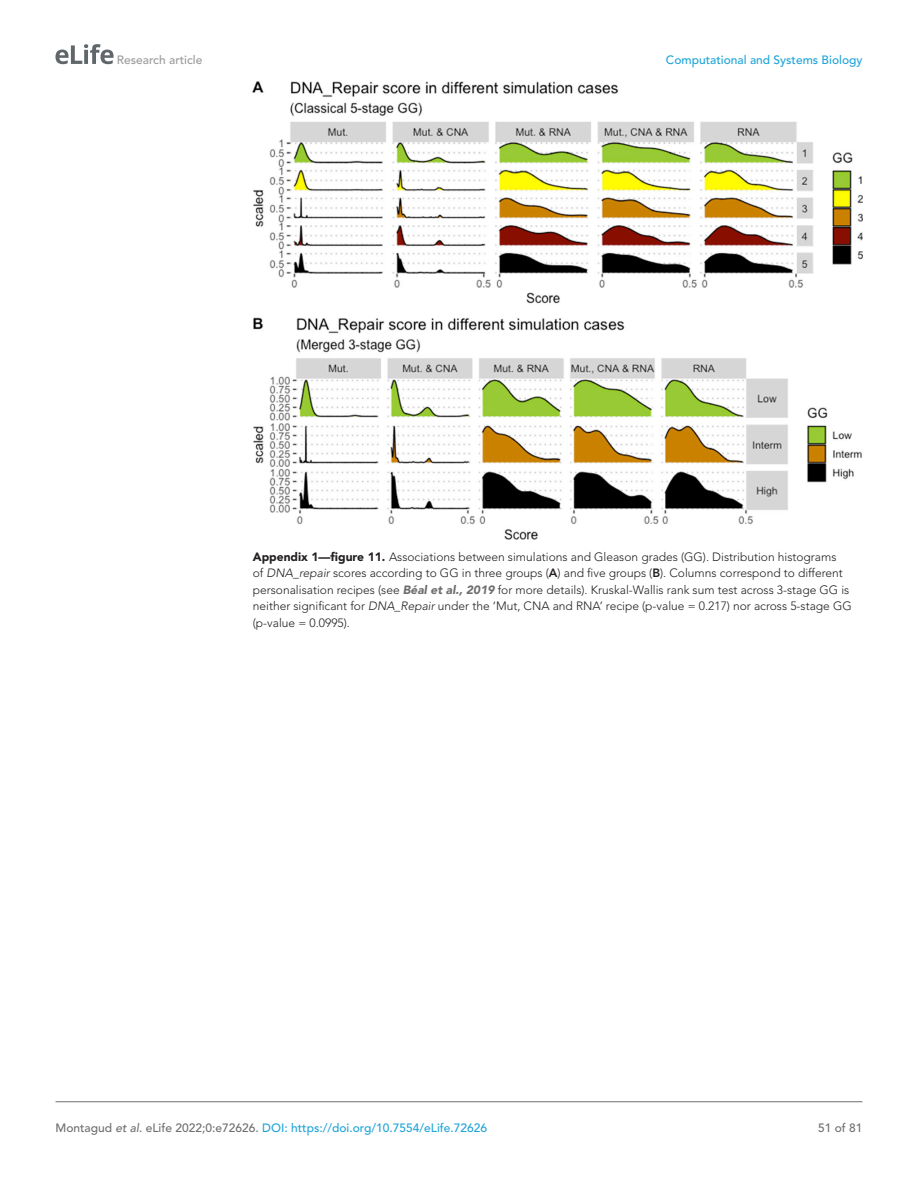
<style>
.page{position:relative;width:918px;height:1188px;background:#fff}
.page>*{position:absolute;margin:0;border:0;box-sizing:border-box;transform-origin:0 0}
.t1{font:300 12px/16.5px "Avenir LT Std";color:#231f20}
.t2{font:500 12px "Avenir LT Std";color:#1ea4d7}
.t3{font:500 12px "Avenir LT Std";color:#9a9a9a}
.t4{font:500 12px "Avenir LT Std";color:#6e6e70}
.s1{font-weight:900}
.s2{font-style:italic}
.s3{font-weight:800}
.s4{font-weight:900;font-style:italic;color:#6e6e70}
.s5{color:#6e6e70}
.s6{font-style:italic;color:#6e6e70}
</style>
<div class="page">
<svg style="left:55px;top:44px;width:59px;height:20px"></svg>
<hr style="left:56px;top:1101px;width:806px;height:1px;background:#6e6e70">
<img style="left:253px;top:81px;width:609px;height:459px">
<p class="t3" style="left:117px;top:53px;width:87px">Research article</p>
<p class="t2" style="left:666px;top:53px;width:198px">Computational and Systems Biology</p>
<p class="t1" style="left:253px;top:549px;width:600px"><span class="s1">Appendix 1—figure 11.</span> Associations between simulations and Gleason grades (GG). Distribution histograms<br>of <span class="s2">DNA_repair</span> scores according to GG in three groups (<span class="s3">A</span>) and five groups (<span class="s3">B</span>). Columns correspond to different personalisation recipes (see <span class="s4">Béal et al., 2019</span> for more details). Kruskal-Wallis rank sum test across 3-stage GG is neither significant for <span class="s2">DNA_Repair</span> under the ‘Mut, CNA and RNA’ recipe (p-value = 0.217) nor across 5-stage GG (p-value = 0.0995).</p>
<p class="t2" style="left:56px;top:1121px;width:433px"><span class="s5">Montagud</span> <span class="s6">et al</span><span class="s5">. eLife 2022;0:e72626.</span> DOI: https://doi.org/10.7554/eLife.72626</p>
<p class="t4" style="left:818px;top:1121px;width:46px">51 of 81</p>
</div>
